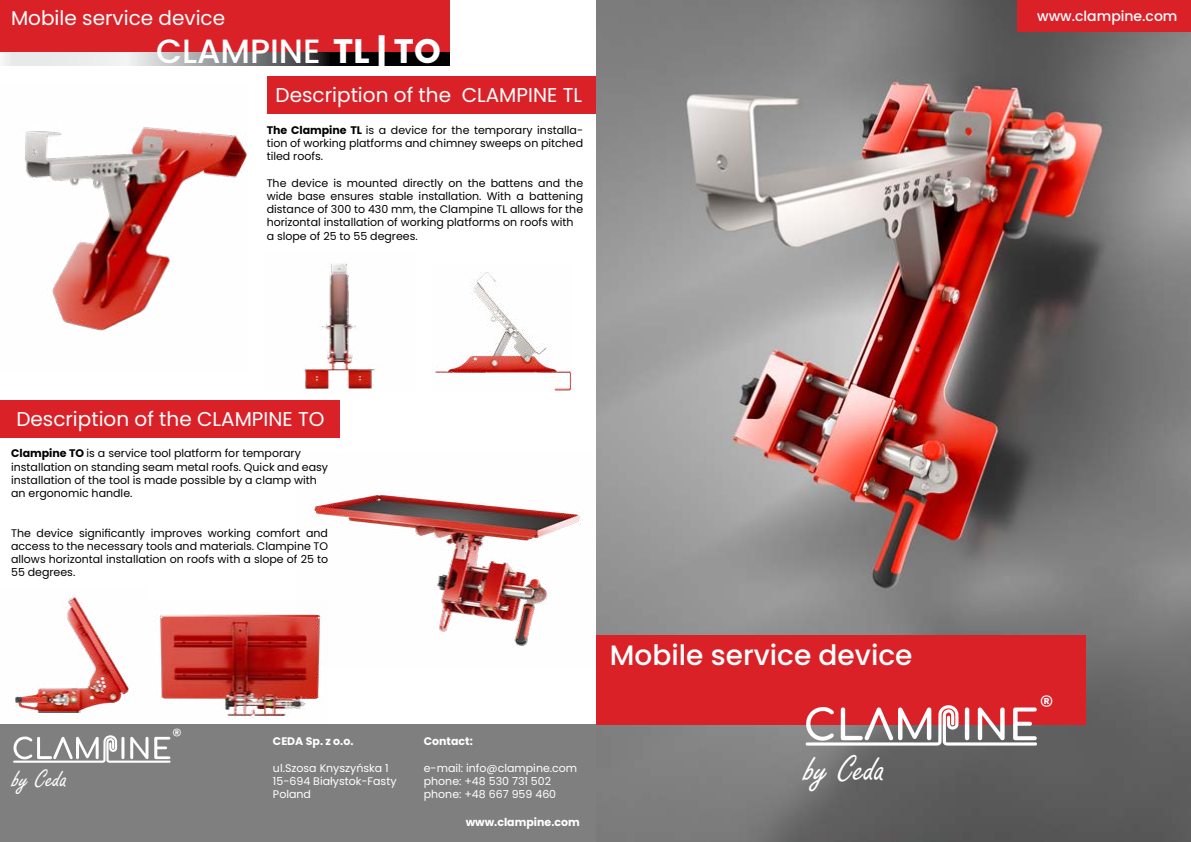
<style>
.page{position:relative;width:1191px;height:842px;background:#fff}
.page>*{position:absolute;margin:0;border:0;box-sizing:border-box;transform-origin:0 0}
.t1{font:39px "Freestyle Script";color:#fff}
.t2{font:500 33.6px "Poppins";color:#fff}
.t3{font:500 28px "Poppins";color:#fff}
.t4{font:27.8px "Poppins";color:#fff}
.t5{font:26.5px "Freestyle Script";color:#fff}
.t6{font:20px "Poppins";color:#fff}
.t7{font:18.9px "Poppins";color:#fff}
.t8{font:500 14px "Poppins";color:#fff}
.t9{font:11px/13.2px "Poppins";color:#000}
.t10{font:11px/13.2px "Poppins";color:#fff}
.t11{font:700 11px "Poppins";color:#fff}
.s1{font-weight:700;font-size:34px}
.s2{font-weight:700}
</style>
<div class="page">
<div style="left:0;top:725px;width:600px;height:117px;background:#7f7f7f"></div>
<img style="left:596px;top:0;width:595px;height:842px">
<div style="left:596px;top:635px;width:489px;height:90px;background:#da2128"></div>
<svg style="left:805px;top:705px;width:232px;height:41px"></svg>
<svg style="left:13px;top:735px;width:158px;height:28px"></svg>
<div style="left:0;top:400px;width:339px;height:38px;background:#da2128"></div>
<div style="left:267px;top:76px;width:328px;height:38px;background:#da2128"></div>
<div style="left:1017px;top:0;width:174px;height:32px;background:#da2128"></div>
<img style="left:25px;top:127px;width:222px;height:204px">
<img style="left:311px;top:495px;width:273px;height:151px">
<img style="left:304px;top:263px;width:73px;height:126px">
<img style="left:0;top:596px;width:147px;height:129px">
<img style="left:435px;top:272px;width:137px;height:119px">
<img style="left:147px;top:600px;width:181px;height:125px">
<svg style="left:3px;top:52px;width:446px;height:13px"></svg>
<div style="left:0;top:0;width:449px;height:52px;background:#da2128"></div>
<h3 class="t6" style="left:11px;top:6px;width:216px">Mobile service device</h3>
<h2 class="t2" style="left:156px;top:31px;width:286px">CLAMPINE <span class="s1">TL | TO</span></h2>
<h3 class="t6" style="left:276px;top:83px;width:308px">Description of the CLAMPINE TL</h3>
<p class="t9" style="left:267px;top:124px;width:318px;text-align:justify"><span class="s2">The Clampine TL</span> is a device for the temporary installa&shy;tion of working platforms and chimney sweeps on pitched tiled roofs.</p>
<p class="t9" style="left:267px;top:176px;width:318px">The device is mounted directly on the battens and the wide base ensures stable installation. With a battening distance of 300 to 430 mm, the Clampine TL allows for the horizontal installation of working platforms on roofs with a slope of 25 to 55 degrees.</p>
<h3 class="t6" style="left:16px;top:407px;width:310px">Description of the CLAMPINE TO</h3>
<p class="t9" style="left:11px;top:447px;width:318px"><span class="s2">Clampine TO</span> is a service tool platform for temporary installation on standing seam metal roofs. Quick and easy installation of the tool is made possible by a clamp with an ergonomic handle.</p>
<p class="t9" style="left:11px;top:526px;width:318px;text-align:justify">The device significantly improves working comfort and access to the necessary tools and materials. Clampine TO allows horizontal installation on roofs with a slope of 25 to 55 degrees.</p>
<h3 class="t5" style="left:12px;top:764px;width:57px">by Ceda</h3>
<h3 class="t7" style="left:172px;top:724px;width:11px">®</h3>
<p class="t11" style="left:273px;top:735px;width:82px">CEDA Sp. z o.o.</p>
<p class="t10" style="left:273px;top:761px;width:125px">ul.Szosa Knyszyńska 1<br>15-694 Białystok-Fasty<br>Poland</p>
<p class="t11" style="left:424px;top:735px;width:50px">Contact:</p>
<p class="t10" style="left:424px;top:761px;width:155px">e-mail: info@clampine.com phone: +48 530 731 502 phone: +48 667 959 460</p>
<p class="t11" style="left:466px;top:816px;width:116px">www.clampine.com</p>
<h3 class="t3" style="left:610px;top:639px;width:304px">Mobile service device</h3>
<h1 class="t1" style="left:804px;top:748px;width:82px">by Ceda</h1>
<p class="t8" style="left:1037px;top:8px;width:142px">www.clampine.com</p>
<h3 class="t4" style="left:1039px;top:689px;width:16px">®</h3>
</div>
